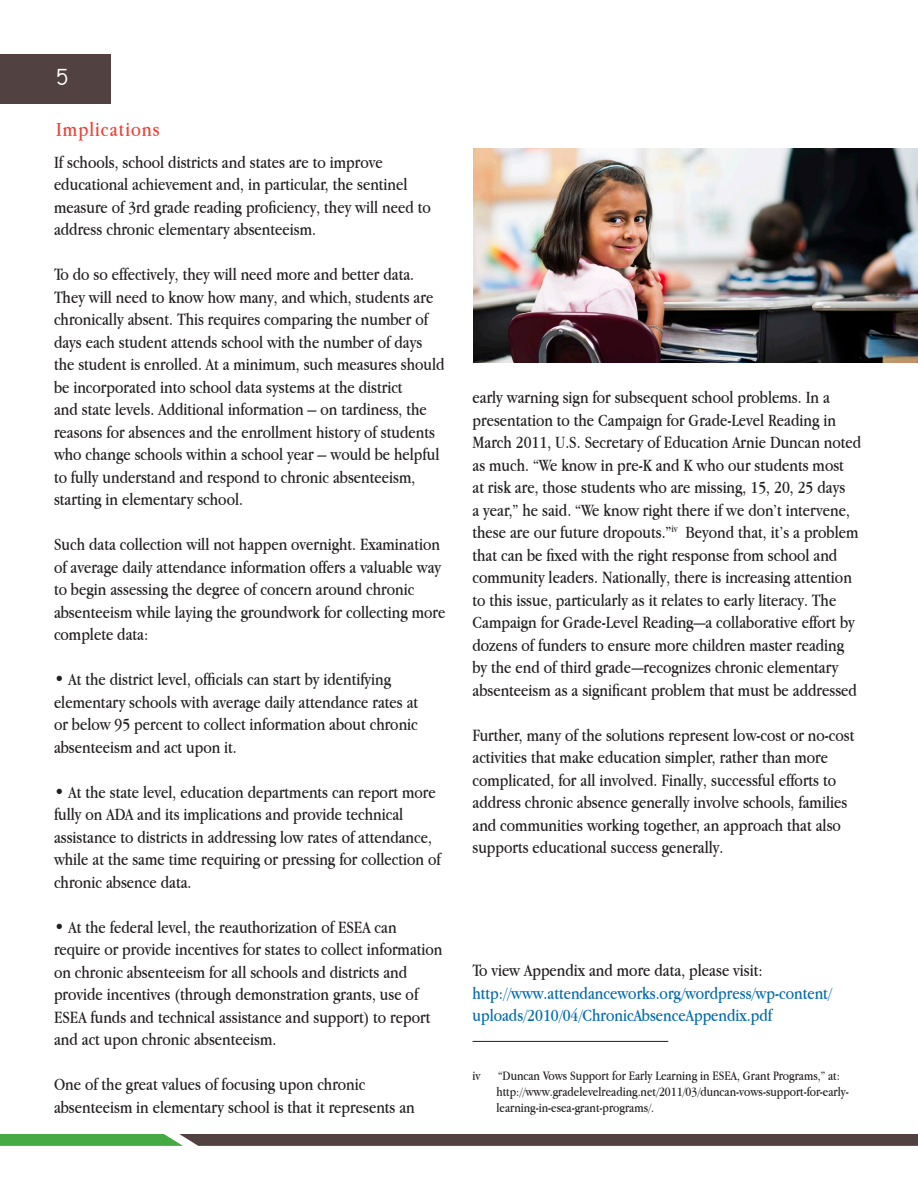
<style>
.page{position:relative;width:918px;height:1188px;background:#fff}
.page>*{position:absolute;margin:0;border:0;box-sizing:border-box;transform-origin:0 0}
.t1{font:24px "New Cicle Gordita";color:#fff}
.t2{font:21px "Apple Garamond";letter-spacing:.05em;color:#ee4035}
.t3{font:18px/22.5px "Apple Garamond";color:#231f20}
.t4{font:18px/22.5px "Apple Garamond";color:#006bac}
.t5{font:13.5px/16.2px "Apple Garamond";color:#231f20}
.s1{color:#231f20}
</style>
<div class="page">
<img style="left:474px;top:148px;width:444px;height:214px">
<div style="left:0;top:54px;width:110px;height:50px;background:#514141"></div>
<svg style="left:0;top:1134px;width:918px;height:12px;background:#535946"></svg>
<hr style="left:472px;top:1041px;width:196px;height:1px;background:#231f20">
<p class="t1" style="left:56px;top:64px;width:14px">5</p>
<p class="t2" style="left:56px;top:116px;width:105px">Implications</p>
<p class="t3" style="left:54px;top:150px;width:378px">If schools, school districts and states are to improve educational achievement and, in particular, the sentinel measure of 3rd grade reading proficiency, they will need to address chronic elementary absenteeism.</p>
<p class="t3" style="left:54px;top:263px;width:392px">To do so effectively, they will need more and better data.<br>They will need to know how many, and which, students are chronically absent. This requires comparing the number of days each student attends school with the number of days the student is enrolled. At a minimum, such measures should be incorporated into school data systems at the district<br>and state levels. Additional information – on tardiness, the reasons for absences and the enrollment history of students who change schools within a school year – would be helpful to fully understand and respond to chronic absenteeism, starting in elementary school.</p>
<p class="t3" style="left:54px;top:533px;width:393px">Such data collection will not happen overnight. Examination of average daily attendance information offers a valuable way to begin assessing the degree of concern around chronic absenteeism while laying the groundwork for collecting more complete data:</p>
<p class="t3" style="left:54px;top:668px;width:366px">• At the district level, officials can start by identifying elementary schools with average daily attendance rates at or below 95 percent to collect information about chronic absenteeism and act upon it.</p>
<p class="t3" style="left:54px;top:780px;width:388px">• At the state level, education departments can report more fully on ADA and its implications and provide technical assistance to districts in addressing low rates of attendance, while at the same time requiring or pressing for collection of chronic absence data.</p>
<p class="t3" style="left:54px;top:915px;width:390px">• At the federal level, the reauthorization of ESEA can require or provide incentives for states to collect information on chronic absenteeism for all schools and districts and provide incentives (through demonstration grants, use of ESEA funds and technical assistance and support) to report and act upon chronic absenteeism.</p>
<p class="t3" style="left:54px;top:1073px;width:362px">One of the great values of focusing upon chronic absenteeism in elementary school is that it represents an</p>
<p class="t3" style="left:472px;top:386px;width:390px">early warning sign for subsequent school problems. In a presentation to the Campaign for Grade-Level Reading in March 2011, U.S. Secretary of Education Arnie Duncan noted as much. “We know in pre-K and K who our students most<br>at risk are, those students who are missing, 15, 20, 25 days<br>a year,” he said. “We know right there if we don’t intervene, these are our future dropouts.”<sup>iv</sup> Beyond that, it’s a problem that can be fixed with the right response from school and community leaders. Nationally, there is increasing attention to this issue, particularly as it relates to early literacy. The Campaign for Grade-Level Reading—a collaborative effort by dozens of funders to ensure more children master reading by the end of third grade—recognizes chronic elementary absenteeism as a significant problem that must be addressed</p>
<p class="t3" style="left:472px;top:724px;width:383px">Further, many of the solutions represent low-cost or no-cost activities that make education simpler, rather than more complicated, for all involved. Finally, successful efforts to address chronic absence generally involve schools, families and communities working together, an approach that also supports educational success generally.</p>
<p class="t4" style="left:472px;top:959px;width:361px"><span class="s1">To view Appendix and more data, please visit: </span>http://www.attendanceworks.org/wordpress/wp-content/ uploads/2010/04/ChronicAbsenceAppendix.pdf</p>
<p class="t5" style="left:472px;top:1067px;width:9px">iv</p>
<p class="t5" style="left:496px;top:1067px;width:354px">“Duncan Vows Support for Early Learning in ESEA, Grant Programs,” at: http://www.gradelevelreading.net/2011/03/duncan-vows-support-for-early&shy;learning-in-esea-grant-programs/.</p>
</div>
